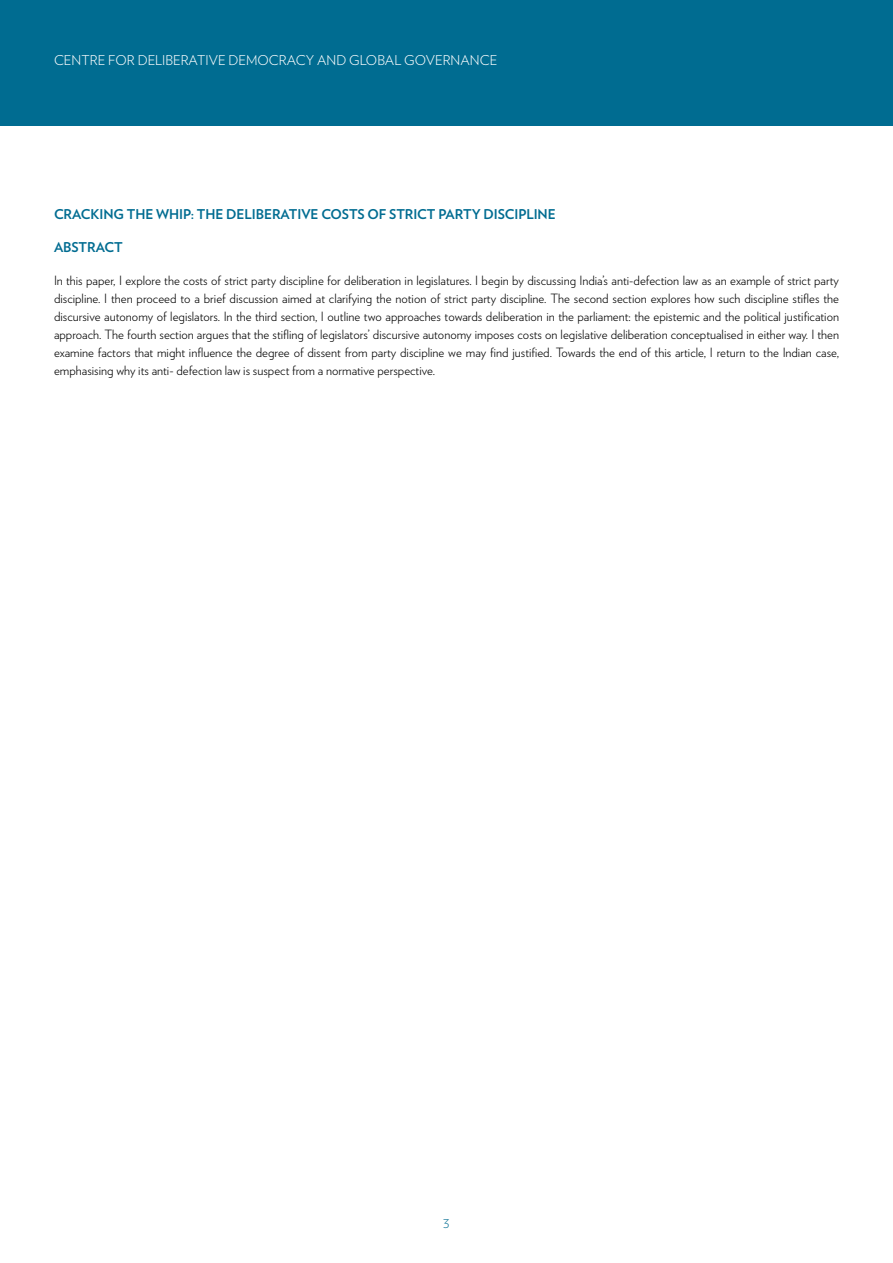
<style>
.page{position:relative;width:893px;height:1263px;background:#fff}
.page>*{position:absolute;margin:0;border:0;box-sizing:border-box;transform-origin:0 0}
.t1{font:700 13.5px "Verlag";letter-spacing:-.005em;color:#006c91}
.t2{font:300 13.5px "Verlag";color:#fff}
.t3{font:300 12.75px/18px "Verlag";color:#000;text-align:justify}
.t4{font:300 12px "Verlag";color:#006c91}
</style>
<div class="page">
<div style="left:0;top:0;width:893px;height:125px;background:#006c91"></div>
<p class="t2" style="left:54px;top:50px;width:445px">CENTRE FOR DELIBERATIVE DEMOCRACY AND GLOBAL GOVERNANCE</p>
<p class="t1" style="left:54px;top:204px;width:503px">CRACKING THE WHIP: THE DELIBERATIVE COSTS OF STRICT PARTY DISCIPLINE</p>
<p class="t1" style="left:54px;top:237px;width:70px">ABSTRACT</p>
<p class="t3" style="left:54px;top:271px;width:787px">In this paper, I explore the costs of strict party discipline for deliberation in legislatures. I begin by discussing India’s anti-defection law as an example of strict party discipline. I then proceed to a brief discussion aimed at clarifying the notion of strict party discipline. The second section explores how such discipline stifles the discursive autonomy of legislators. In the third section, I outline two approaches towards deliberation in the parliament: the epistemic and the political justification approach. The fourth section argues that the stifling of legislators’ discursive autonomy imposes costs on legislative deliberation conceptualised in either way. I then examine factors that might influence the degree of dissent from party discipline we may find justified. Towards the end of this article, I return to the Indian case, emphasising why its anti- defection law is suspect from a normative perspective.</p>
<p class="t4" style="left:443px;top:1215px;width:8px">3</p>
</div>
